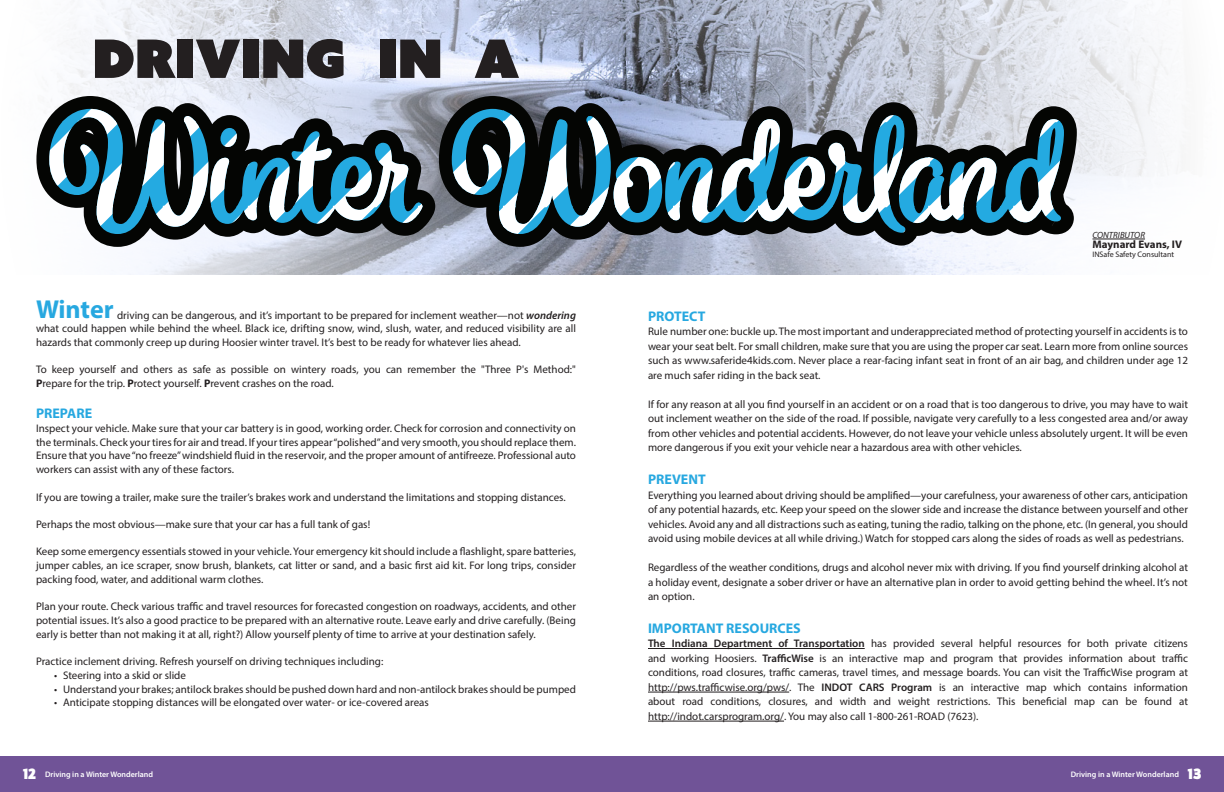
<style>
.page{position:relative;width:1224px;height:792px;background:#fff}
.page>*{position:absolute;margin:0;border:0;box-sizing:border-box;transform-origin:0 0}
.t1{font:53px "Azo Sans Uber";color:#231f20}
.t2{font:700 26px "Myriad Pro";letter-spacing:-.005em;color:#27a8e0}
.t3{font:700 14px "Myriad Pro";color:#27a8e0}
.t4{font:11px/14.5px "Myriad Pro";color:#231f20;text-align:justify}
.Body{font:700 11px "Myriad Pro";color:#231f20}
.Body-2{font:italic 9px "Myriad Pro";color:#231f20}
.Body-3{font:600 8px "Myriad Pro";color:#fff}
.Body-4{font:8px "Myriad Pro";color:#231f20}
.s1{font-weight:600;font-style:italic}
.s2{font-weight:700}
.s3{font-weight:600}
.s4{font-family:"Fat Frank";font-weight:800;font-size:15px}
</style>
<div class="page">
<svg style="left:59px;top:0;width:1111px;height:274px"></svg>
<svg style="left:36px;top:96px;width:1041px;height:151px"></svg>
<svg style="left:49px;top:109px;width:1015px;height:125px"></svg>
<hr style="left:648px;top:648px;width:217px;height:1px;background:#231f20">
<hr style="left:648px;top:692px;width:141px;height:1px;background:#231f20">
<hr style="left:648px;top:721px;width:136px;height:1px;background:#231f20">
<hr style="left:1092px;top:239px;width:53px;height:1px;background:#231f20">
<div style="left:0;top:756px;width:612px;height:36px;background:#705397"></div>
<div style="left:612px;top:756px;width:612px;height:36px;background:#705397"></div>
<p class="t1" style="left:93px;top:23px;width:428px">DRIVING IN A</p>
<p class="t2" style="left:36px;top:292px;width:79px">Winter</p>
<p class="t4" style="left:36px;top:308px;width:542px;line-height:13.7px;text-indent:81px">driving can be dangerous, and it’s important to be prepared for inclement weather—not <span class="s1">wondering </span>what could happen while behind the wheel. Black ice, drifting snow, wind, slush, water, and reduced visibility are all hazards that commonly creep up during Hoosier winter travel. It’s best to be ready for whatever lies ahead.</p>
<p class="t4" style="left:36px;top:363px;width:541px;line-height:13.7px">To keep yourself and others as safe as possible on wintery roads, you can remember the "Three P's Method:"<br><span class="s2">P</span>repare for the trip. <span class="s2">P</span>rotect yourself. <span class="s2">P</span>revent crashes on the road.</p>
<p class="t3" style="left:36px;top:404px;width:58px">PREPARE</p>
<p class="t4" style="left:36px;top:421px;width:542px;line-height:13.7px">Inspect your vehicle. Make sure that your car battery is in good, working order. Check for corrosion and connectivity on the terminals. Check your tires for air and tread. If your tires appear “polished” and very smooth, you should replace them.<br>Ensure that you have “no freeze” windshield fluid in the reservoir, and the proper amount of antifreeze. Professional auto workers can assist with any of these factors.</p>
<p class="t4" style="left:36px;top:489px;width:531px">If you are towing a trailer, make sure the trailer’s brakes work and understand the limitations and stopping distances.</p>
<p class="t4" style="left:36px;top:517px;width:336px">Perhaps the most obvious—make sure that your car has a full tank of gas!</p>
<p class="t4" style="left:36px;top:545px;width:542px;line-height:13.7px">Keep some emergency essentials stowed in your vehicle. Your emergency kit should include a flashlight, spare batteries, jumper cables, an ice scraper, snow brush, blankets, cat litter or sand, and a basic first aid kit. For long trips, consider packing food, water, and additional warm clothes.</p>
<p class="t4" style="left:36px;top:600px;width:542px;line-height:13.7px">Plan your route. Check various traffic and travel resources for forecasted congestion on roadways, accidents, and other potential issues. It’s also a good practice to be prepared with an alternative route. Leave early and drive carefully. (Being early is better than not making it at all, right?) Allow yourself plenty of time to arrive at your destination safely.</p>
<p class="t4" style="left:36px;top:654px;width:349px">Practice inclement driving. Refresh yourself on driving techniques including:</p>
<p class="t4" style="left:54px;top:668px;width:134px">• Steering into a skid or slide</p>
<p class="t4" style="left:54px;top:681px;width:524px">• Understand your brakes; antilock brakes should be pushed down hard and non-antilock brakes should be pumped</p>
<p class="t4" style="left:54px;top:695px;width:376px">• Anticipate stopping distances will be elongated over water- or ice-covered areas</p>
<p class="Body-2" style="left:1092px;top:229px;width:54px">CONTRIBUTOR</p>
<p class="Body" style="left:1092px;top:238px;width:91px">Maynard Evans, IV</p>
<p class="Body-4" style="left:1092px;top:250px;width:83px">INSafe Safety Consultant</p>
<p class="t3" style="left:648px;top:307px;width:59px">PROTECT</p>
<p class="t4" style="left:648px;top:324px;width:542px">Rule number one: buckle up. The most important and underappreciated method of protecting yourself in accidents is to wear your seat belt. For small children, make sure that you are using the proper car seat. Learn more from online sources such as www.saferide4kids.com. Never place a rear-facing infant seat in front of an air bag, and children under age 12 are much safer riding in the back seat.</p>
<p class="t4" style="left:648px;top:397px;width:542px">If for any reason at all you find yourself in an accident or on a road that is too dangerous to drive, you may have to wait out inclement weather on the side of the road. If possible, navigate very carefully to a less congested area and/or away from other vehicles and potential accidents. However, do not leave your vehicle unless absolutely urgent. It will be even more dangerous if you exit your vehicle near a hazardous area with other vehicles.</p>
<p class="t3" style="left:648px;top:470px;width:59px">PREVENT</p>
<p class="t4" style="left:648px;top:488px;width:542px">Everything you learned about driving should be amplified—your carefulness, your awareness of other cars, anticipation of any potential hazards, etc. Keep your speed on the slower side and increase the distance between yourself and other vehicles. Avoid any and all distractions such as eating, tuning the radio, talking on the phone, etc. (In general, you should avoid using mobile devices at all while driving.) Watch for stopped cars along the sides of roads as well as pedestrians.</p>
<p class="t4" style="left:648px;top:560px;width:542px">Regardless of the weather conditions, drugs and alcohol never mix with driving. If you find yourself drinking alcohol at a holiday event, designate a sober driver or have an alternative plan in order to avoid getting behind the wheel. It’s not an option.</p>
<p class="t3" style="left:648px;top:619px;width:154px">IMPORTANT RESOURCES</p>
<p class="t4" style="left:648px;top:636px;width:542px"><span class="s3">The Indiana Department of Transportation</span> has provided several helpful resources for both private citizens and working Hoosiers. <span class="s3">TrafficWise</span> is an interactive map and program that provides information about traffic conditions, road closures, traffic cameras, travel times, and message boards. You can visit the TrafficWise program at http://pws.trafficwise.org/pws/. The <span class="s3">INDOT CARS Program</span> is an interactive map which contains information about road conditions, closures, and width and weight restrictions. This beneficial map can be found at http://indot.carsprogram.org/. You may also call 1-800-261-ROAD (7623).</p>
<p class="Body-3" style="left:23px;top:769px;width:131px"><span class="s4">12</span> Driving in a Winter Wonderland</p>
<p class="Body-3" style="left:1071px;top:769px;width:132px">Driving in a Winter Wonderland <span class="s4">13</span></p>
</div>
